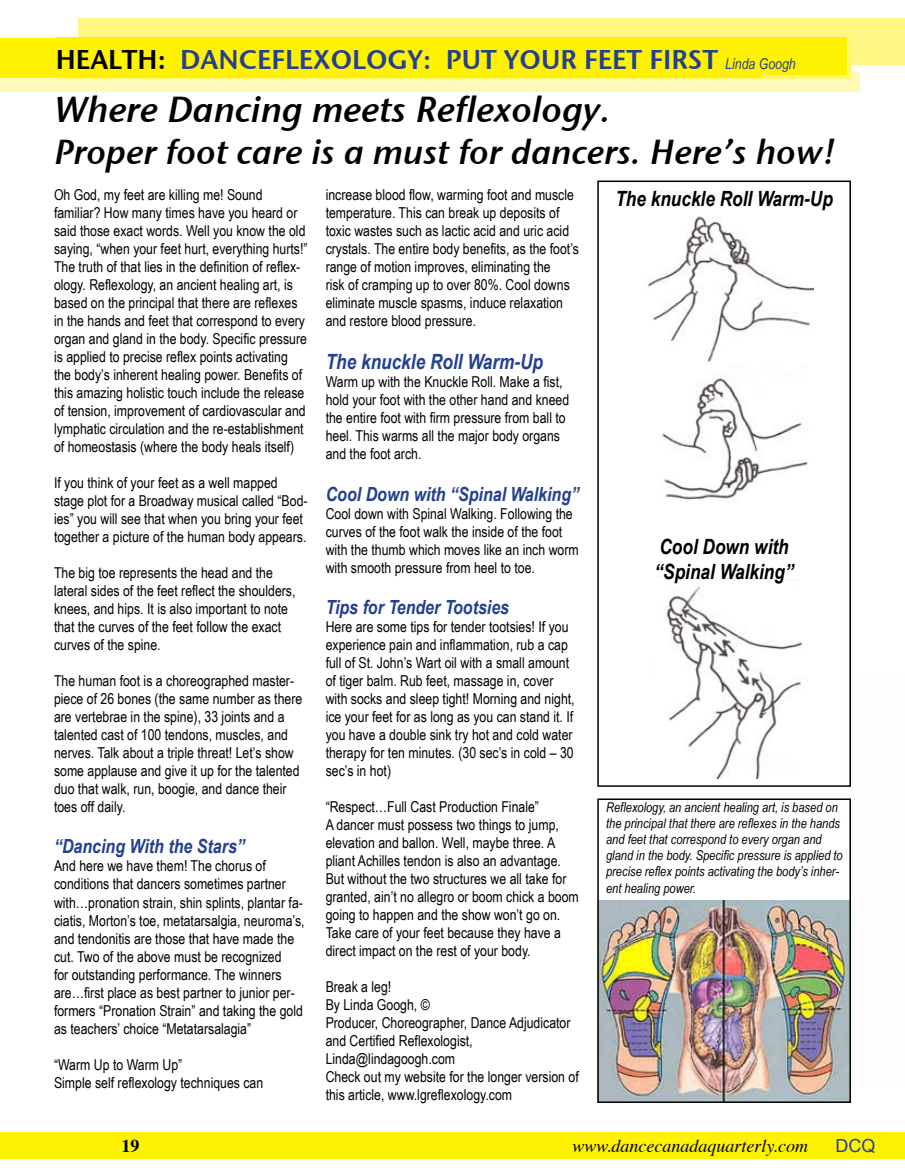
<style>
.page{position:relative;width:905px;height:1175px;background:#fff}
.page>*{position:absolute;margin:0;border:0;box-sizing:border-box;transform-origin:0 0}
.t1{font:36px "Stone Sans Sem ITCTT Semi Ita";color:#000}
.t2{font:34.5px "Stone Sans Sem ITCTT Semi Ita";color:#000}
.t3{font:27px "Stone Sans Sem ITCTT Semi";color:#24408f}
.t4{font:italic 700 21px/25.2px "Arial Narrow";color:#000}
.t5{font:italic 700 21px "Arial Narrow";color:#24408f}
.t6{font:italic 700 19.5px "Arial Narrow";color:#24408f}
.t7{font:italic 18px "Times";color:#000}
.t8{font:18px "Arial";color:#24408f}
.t9{font:700 18px "Times";color:#000}
.t10{font:15px/18px "Arial Narrow";color:#000}
.t11{font:italic 13.5px/16.2px "Arial Narrow";color:#000}
.s1{color:#000}
.s2{font-family:"Arial Narrow";font-style:italic;font-size:15px}
</style>
<div class="page">
<img style="left:850px;top:674px;width:1px;height:414px">
<div style="left:78px;top:19px;width:826px;height:46px;background:#fff684"></div>
<div style="left:0;top:73px;width:859px;height:19px;background:#fff9b8"></div>
<svg style="left:62px;top:40px;width:788px;height:39px"></svg>
<div style="left:0;top:39px;width:763px;height:39px;background:#fff200"></div>
<div style="left:56px;top:37px;width:790px;height:37px;background:#fff200"></div>
<div style="left:0;top:1132px;width:904px;height:26px;background:#fff200"></div>
<img style="left:600px;top:900px;width:247px;height:199px">
<div style="left:597px;top:180px;width:253px;height:606px;border:2px solid #000"></div>
<div style="left:597px;top:798px;width:253px;height:304px;border:2px solid #000"></div>
<img style="left:648px;top:191px;width:165px;height:587px">
<h3 class="t3" style="left:56px;top:37px;width:741px"><span class="s1">HEALTH:</span> DANCEFLEXOLOGY: PUT YOUR FEET FIRST <span class="s2">Linda Googh</span></h3>
<h1 class="t1" style="left:54px;top:80px;width:558px">Where Dancing meets Reflexology.</h1>
<h2 class="t2" style="left:54px;top:124px;width:783px">Proper foot care is a must for dancers. Here’s how!</h2>
<p class="t10" style="left:54px;top:185px;width:255px">Oh God, my feet are killing me! Sound familiar? How many times have you heard or said those exact words. Well you know the old saying, “when your feet hurt, everything hurts!” The truth of that lies in the definition of reflex&shy;ology. Reflexology, an ancient healing art, is based on the principal that there are reflexes in the hands and feet that correspond to every organ and gland in the body. Specific pressure is applied to precise reflex points activating the body’s inherent healing power. Benefits of this amazing holistic touch include the release of tension, improvement of cardiovascular and lymphatic circulation and the re-establishment of homeostasis (where the body heals itself)</p>
<p class="t10" style="left:54px;top:473px;width:255px">If you think of your feet as a well mapped stage plot for a Broadway musical called “Bod&shy;ies” you will see that when you bring your feet together a picture of the human body appears.</p>
<p class="t10" style="left:54px;top:563px;width:243px">The big toe represents the head and the lateral sides of the feet reflect the shoulders, knees, and hips. It is also important to note that the curves of the feet follow the exact curves of the spine.</p>
<p class="t10" style="left:54px;top:671px;width:250px">The human foot is a choreographed master&shy;piece of 26 bones (the same number as there are vertebrae in the spine), 33 joints and a talented cast of 100 tendons, muscles, and nerves. Talk about a triple threat! Let’s show some applause and give it up for the talented duo that walk, run, boogie, and dance their toes off daily.</p>
<h3 class="t6" style="left:54px;top:835px;width:192px">“Dancing With the Stars”</h3>
<p class="t10" style="left:54px;top:857px;width:252px">And here we have them! The chorus of conditions that dancers sometimes partner with…pronation strain, shin splints, plantar fa&shy;ciatis, Morton’s toe, metatarsalgia, neuroma’s, and tendonitis are those that have made the cut. Two of the above must be recognized<br>for outstanding performance. The winners are…first place as best partner to junior per&shy;formers “Pronation Strain” and taking the gold as teachers’ choice “Metatarsalagia”</p>
<p class="t10" style="left:54px;top:1055px;width:211px">“Warm Up to Warm Up”<br>Simple self reflexology techniques can</p>
<p class="t10" style="left:326px;top:185px;width:255px">increase blood flow, warming foot and muscle temperature. This can break up deposits of toxic wastes such as lactic acid and uric acid crystals. The entire body benefits, as the foot’s range of motion improves, eliminating the<br>risk of cramping up to over 80%. Cool downs eliminate muscle spasms, induce relaxation and restore blood pressure.</p>
<h3 class="t5" style="left:326px;top:349px;width:219px">The knuckle Roll Warm-Up</h3>
<p class="t10" style="left:326px;top:373px;width:245px">Warm up with the Knuckle Roll. Make a fist, hold your foot with the other hand and kneed the entire foot with firm pressure from ball to heel. This warms all the major body organs and the foot arch.</p>
<h3 class="t6" style="left:326px;top:482px;width:255px">Cool Down with “Spinal Walking”</h3>
<p class="t10" style="left:326px;top:504px;width:254px">Cool down with Spinal Walking. Following the curves of the foot walk the inside of the foot with the thumb which moves like an inch worm with smooth pressure from heel to toe.</p>
<h3 class="t6" style="left:326px;top:595px;width:185px">Tips for Tender Tootsies</h3>
<p class="t10" style="left:326px;top:617px;width:250px">Here are some tips for tender tootsies! If you experience pain and inflammation, rub a cap full of St. John’s Wart oil with a small amount of tiger balm. Rub feet, massage in, cover with socks and sleep tight! Morning and night, ice your feet for as long as you can stand it. If you have a double sink try hot and cold water therapy for ten minutes. (30 sec’s in cold – 30 sec’s in hot)</p>
<p class="t10" style="left:326px;top:797px;width:254px">“Respect…Full Cast Production Finale”<br>A dancer must possess two things to jump, elevation and ballon. Well, maybe three. A pliant Achilles tendon is also an advantage.<br>But without the two structures we all take for granted, ain’t no allegro or boom chick a boom going to happen and the show won’t go on.<br>Take care of your feet because they have a direct impact on the rest of your body.</p>
<p class="t10" style="left:326px;top:977px;width:254px">Break a leg!<br>By Linda Googh, ©<br>Producer, Choreographer, Dance Adjudicator and Certified Reflexologist,<br>Linda@lindagoogh.com<br>Check out my website for the longer version of this article, www.lgreflexology.com</p>
<h3 class="t4" style="left:615px;top:185px;width:219px">The knuckle Roll Warm-Up</h3>
<h3 class="t4" style="left:654px;top:534px;width:140px">Cool Down with “Spinal Walking”</h3>
<p class="t11" style="left:606px;top:798px;width:238px">Reflexology, an ancient healing art, is based on the principal that there are reflexes in the hands and feet that correspond to every organ and gland in the body. Specific pressure is applied to precise reflex points activating the body’s inher&shy;ent healing power.</p>
<p class="t9" style="left:122px;top:1128px;width:19px">19</p>
<p class="t7" style="left:572px;top:1130px;width:237px">www.dancecanadaquarterly.com</p>
<p class="t8" style="left:835px;top:1135px;width:41px">DCQ</p>
</div>
